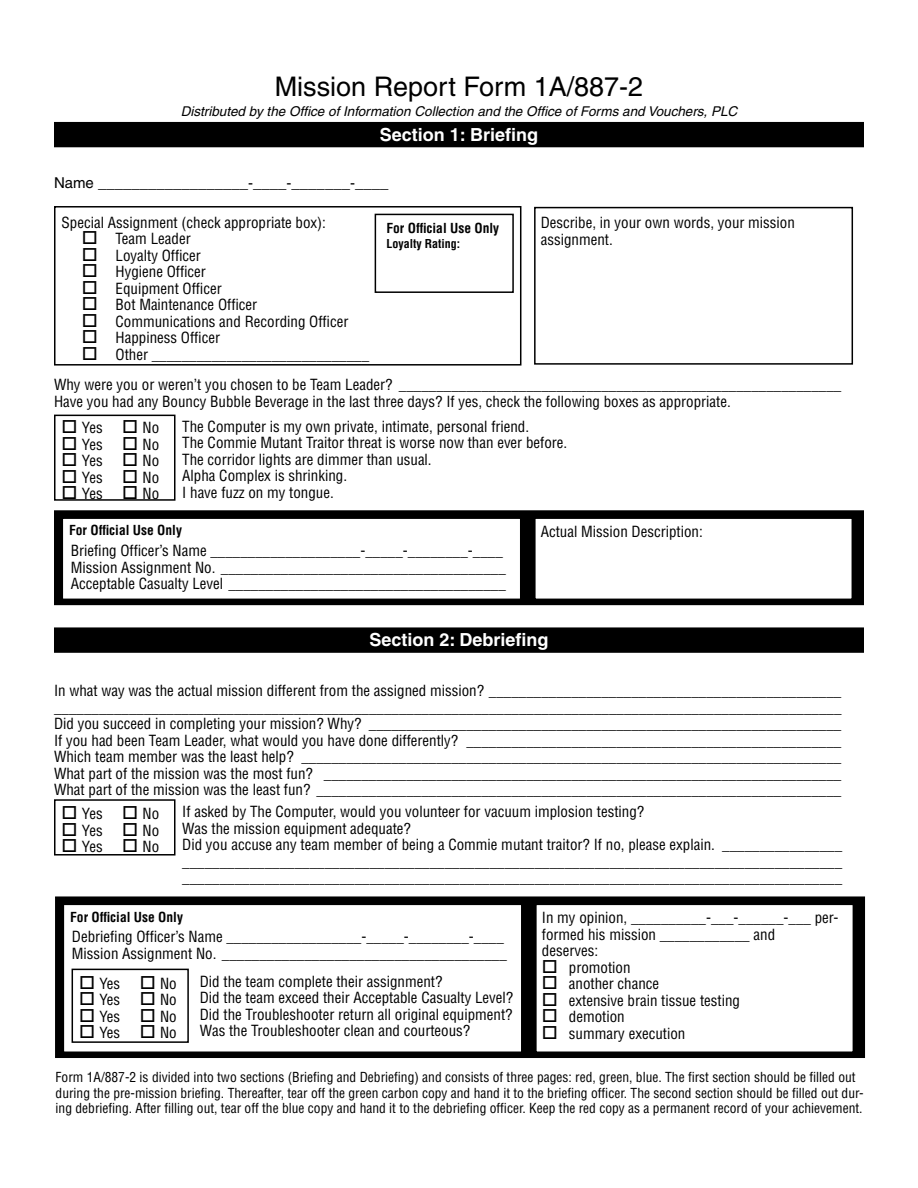
<style>
.page{position:relative;width:918px;height:1188px;background:#fff}
.page>*{position:absolute;margin:0;border:0;box-sizing:border-box;transform-origin:0 0}
.t1{font:27px "Helvetica";color:#000}
.t2{font:700 18px "Helvetica";color:#fff}
.t3{font:condensed 15px/16.5px "Helvetica";color:#000}
.t4{font:15px "Helvetica";color:#000}
.t5{font:condensed 13.5px/15.8px "Helvetica";color:#000}
.t6{font:italic 13.5px "Helvetica";color:#000}
.t7{font:700 condensed 13.5px "Helvetica";color:#000}
.t8{font:700 condensed 12px "Helvetica";color:#000}
</style>
<div class="page">
<div style="left:54px;top:799px;width:122px;height:57px;border:2px solid #000"></div>
<div style="left:56px;top:897px;width:808px;height:160px;background:#000"></div>
<div style="left:55px;top:896px;width:810px;height:162px;border:2px solid #000"></div>
<div style="left:63px;top:904px;width:459px;height:148px;background:#fff"></div>
<div style="left:63px;top:904px;width:460px;height:149px;border:2px solid #000"></div>
<div style="left:536px;top:904px;width:317px;height:148px;background:#fff"></div>
<div style="left:535px;top:904px;width:319px;height:149px;border:2px solid #000"></div>
<div style="left:72px;top:969px;width:117px;height:74px;border:2px solid #000"></div>
<div style="left:55px;top:511px;width:808px;height:93px;background:#000"></div>
<div style="left:54px;top:510px;width:810px;height:95px;border:2px solid #000"></div>
<div style="left:62px;top:518px;width:459px;height:81px;background:#fff"></div>
<div style="left:62px;top:517px;width:459px;height:83px;border:2px solid #000"></div>
<div style="left:535px;top:518px;width:317px;height:81px;background:#fff"></div>
<div style="left:534px;top:517px;width:319px;height:83px;border:2px solid #000"></div>
<div style="left:54px;top:415px;width:122px;height:86px;border:2px solid #000"></div>
<div style="left:54px;top:206px;width:467px;height:160px;border:2px solid #000"></div>
<div style="left:534px;top:207px;width:319px;height:158px;border:2px solid #000"></div>
<div style="left:375px;top:214px;width:139px;height:79px;border:2px solid #000"></div>
<div style="left:55px;top:628px;width:808px;height:24px;background:#000"></div>
<div style="left:54px;top:627px;width:810px;height:26px;border:2px solid #000"></div>
<div style="left:55px;top:123px;width:808px;height:24px;background:#000"></div>
<div style="left:54px;top:122px;width:810px;height:25px;border:2px solid #000"></div>
<p class="t1" style="left:275px;top:71px;width:370px">Mission Report Form 1A/887-2</p>
<p class="t6" style="left:181px;top:103px;width:558px">Distributed by the Office of Information Collection and the Office of Forms and Vouchers, PLC</p>
<p class="t2" style="left:380px;top:123px;width:160px">Section 1: Briefing</p>
<p class="t4" style="left:54px;top:174px;width:336px">Name __________________-____-_______-____</p>
<p class="t3" style="left:62px;top:214px;width:266px">Special Assignment (check appropriate box):</p>
<p class="t3" style="left:82px;top:230px;width:110px">□ Team Leader</p>
<p class="t3" style="left:82px;top:247px;width:121px">□ Loyalty Officer</p>
<p class="t3" style="left:82px;top:263px;width:126px">□ Hygiene Officer</p>
<p class="t3" style="left:82px;top:280px;width:141px">□ Equipment Officer</p>
<p class="t3" style="left:82px;top:296px;width:177px">□ Bot Maintenance Officer</p>
<p class="t3" style="left:82px;top:313px;width:268px">□ Communications and Recording Officer</p>
<p class="t3" style="left:82px;top:329px;width:140px">□ Happiness Officer</p>
<p class="t3" style="left:82px;top:346px;width:289px">□ Other _____________________________</p>
<p class="t7" style="left:386px;top:219px;width:114px">For Official Use Only</p>
<p class="t8" style="left:386px;top:236px;width:75px">Loyalty Rating:</p>
<p class="t3" style="left:541px;top:214px;width:256px">Describe, in your own words, your mission assignment.</p>
<p class="t3" style="left:54px;top:376px;width:789px">Why were you or weren’t you chosen to be Team Leader? ___________________________________________________________</p>
<p class="t3" style="left:54px;top:393px;width:678px">Have you had any Bouncy Bubble Beverage in the last three days? If yes, check the following boxes as appropriate.</p>
<p class="t3" style="left:62px;top:420px;width:99px">□ Yes □ No</p>
<p class="t3" style="left:62px;top:436px;width:99px">□ Yes □ No</p>
<p class="t3" style="left:62px;top:453px;width:99px">□ Yes □ No</p>
<p class="t3" style="left:62px;top:469px;width:99px">□ Yes □ No</p>
<p class="t3" style="left:62px;top:486px;width:99px">□ Yes □ No</p>
<p class="t3" style="left:182px;top:418px;width:348px">The Computer is my own private, intimate, personal friend.</p>
<p class="t3" style="left:182px;top:434px;width:387px">The Commie Mutant Traitor threat is worse now than ever before.</p>
<p class="t3" style="left:182px;top:451px;width:251px">The corridor lights are dimmer than usual.</p>
<p class="t3" style="left:182px;top:467px;width:166px">Alpha Complex is shrinking.</p>
<p class="t3" style="left:182px;top:484px;width:153px">I have fuzz on my tongue.</p>
<p class="t7" style="left:69px;top:522px;width:114px">For Official Use Only</p>
<p class="t3" style="left:71px;top:542px;width:434px">Briefing Officer’s Name ____________________-_____-________-____</p>
<p class="t3" style="left:71px;top:559px;width:436px">Mission Assignment No. ______________________________________</p>
<p class="t3" style="left:71px;top:575px;width:436px">Acceptable Casualty Level _____________________________________</p>
<p class="t3" style="left:541px;top:523px;width:164px">Actual Mission Description:</p>
<p class="t2" style="left:369px;top:629px;width:181px">Section 2: Debriefing</p>
<p class="t3" style="left:54px;top:682px;width:789px">In what way was the actual mission different from the assigned mission? _______________________________________________</p>
<p class="t3" style="left:54px;top:699px;width:789px">_________________________________________________________________________________________________________</p>
<p class="t3" style="left:54px;top:715px;width:789px">Did you succeed in completing your mission? Why? _______________________________________________________________</p>
<p class="t3" style="left:54px;top:732px;width:789px">If you had been Team Leader, what would you have done differently? __________________________________________________</p>
<p class="t3" style="left:54px;top:748px;width:789px">Which team member was the least help? ________________________________________________________________________</p>
<p class="t3" style="left:54px;top:765px;width:789px">What part of the mission was the most fun? _____________________________________________________________________</p>
<p class="t3" style="left:54px;top:781px;width:789px">What part of the mission was the least fun? ______________________________________________________________________</p>
<p class="t3" style="left:62px;top:805px;width:99px">□ Yes □ No</p>
<p class="t3" style="left:62px;top:822px;width:99px">□ Yes □ No</p>
<p class="t3" style="left:62px;top:838px;width:99px">□ Yes □ No</p>
<p class="t3" style="left:182px;top:803px;width:464px">If asked by The Computer, would you volunteer for vacuum implosion testing?</p>
<p class="t3" style="left:182px;top:820px;width:230px">Was the mission equipment adequate?</p>
<p class="t3" style="left:182px;top:836px;width:661px">Did you accuse any team member of being a Commie mutant traitor? If no, please explain. ________________</p>
<p class="t3" style="left:182px;top:853px;width:661px">________________________________________________________________________________________ ________________________________________________________________________________________</p>
<p class="t7" style="left:70px;top:908px;width:114px">For Official Use Only</p>
<p class="t3" style="left:72px;top:929px;width:434px">Debriefing Officer’s Name __________________-_____-________-____</p>
<p class="t3" style="left:72px;top:945px;width:436px">Mission Assignment No. ______________________________________</p>
<p class="t3" style="left:542px;top:909px;width:298px">In my opinion, __________-___-______-___ per&shy;formed his mission ____________ and<br>deserves:</p>
<p class="t3" style="left:542px;top:959px;width:90px">□ promotion</p>
<p class="t3" style="left:542px;top:975px;width:119px">□ another chance</p>
<p class="t3" style="left:542px;top:992px;width:200px">□ extensive brain tissue testing</p>
<p class="t3" style="left:542px;top:1008px;width:84px">□ demotion</p>
<p class="t3" style="left:542px;top:1025px;width:145px">□ summary execution</p>
<p class="t3" style="left:200px;top:973px;width:244px">Did the team complete their assignment?</p>
<p class="t3" style="left:200px;top:989px;width:315px">Did the team exceed their Acceptable Casualty Level?</p>
<p class="t3" style="left:200px;top:1006px;width:314px">Did the Troubleshooter return all original equipment?</p>
<p class="t3" style="left:200px;top:1022px;width:272px">Was the Troubleshooter clean and courteous?</p>
<p class="t3" style="left:79px;top:975px;width:99px">□ Yes □ No</p>
<p class="t3" style="left:79px;top:991px;width:99px">□ Yes □ No</p>
<p class="t3" style="left:79px;top:1008px;width:99px">□ Yes □ No</p>
<p class="t3" style="left:79px;top:1024px;width:99px">□ Yes □ No</p>
<p class="t5" style="left:56px;top:1069px;width:809px">Form 1A/887-2 is divided into two sections (Briefing and Debriefing) and consists of three pages: red, green, blue. The first section should be filled out during the pre-mission briefing. Thereafter, tear off the green carbon copy and hand it to the briefing officer. The second section should be filled out dur&shy;ing debriefing. After filling out, tear off the blue copy and hand it to the debriefing officer. Keep the red copy as a permanent record of your achievement.</p>
</div>
